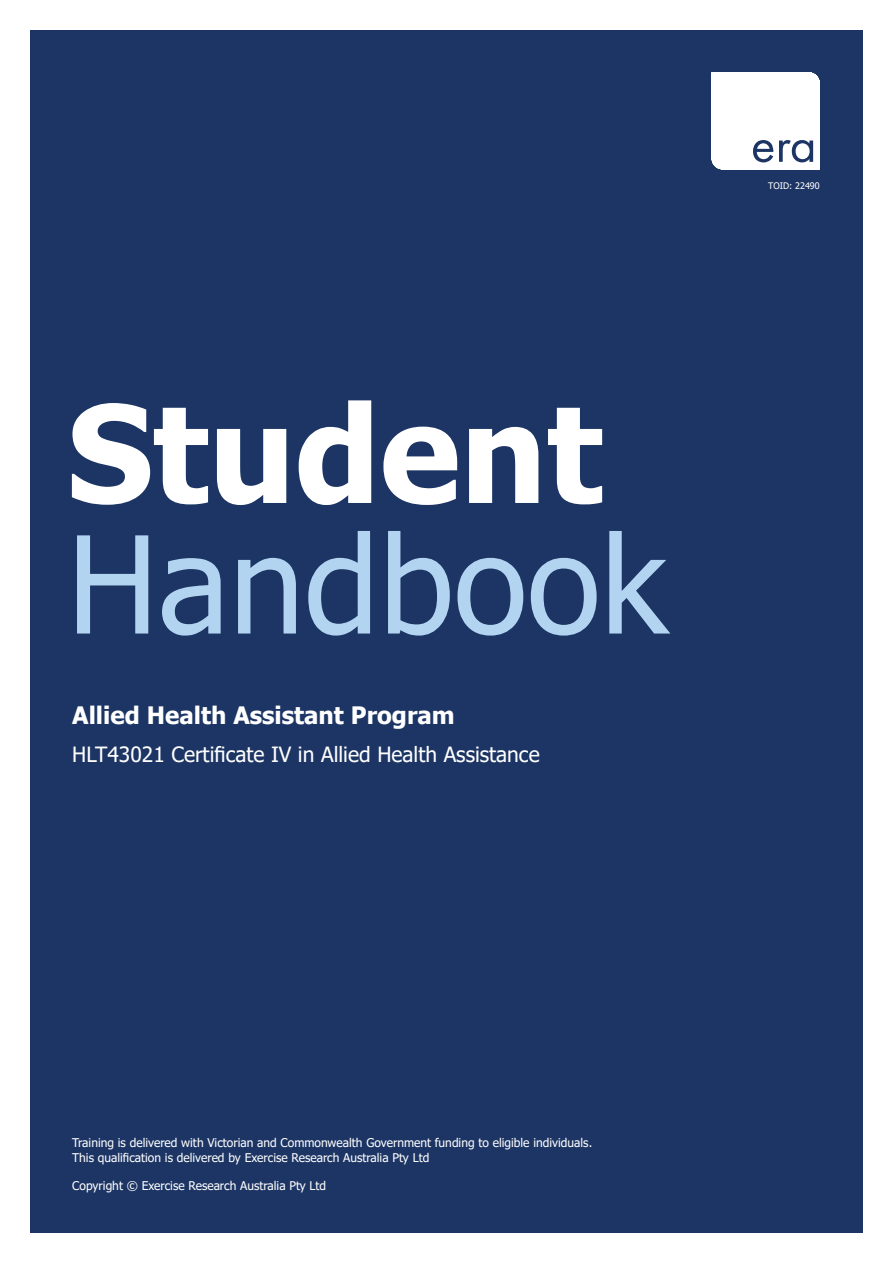
<style>
.page{position:relative;width:893px;height:1263px;background:#1c3564}
.page>*{position:absolute;margin:0;border:0;box-sizing:border-box;transform-origin:0 0}
.t1{font:135px "Tahoma";color:#b2d4f0}
.t2{font:700 135px "Tahoma";color:#fff}
.t3{font:700 24px "Tahoma";color:#fff}
.t4{font:21px "Tahoma";color:#fff}
.t5{font:12px/14.4px "Tahoma";color:#fff}
.t6{font:9px "Tahoma";color:#fff}
</style>
<div class="page">
<div style="left:0;top:0;width:893px;height:1263px;border:30px solid #fff"></div>
<svg style="left:711px;top:72px;width:109px;height:97px;background:#f1f3f5"></svg>
<h1 class="t2" style="left:67px;top:359px;width:537px">Student</h1>
<h1 class="t1" style="left:67px;top:494px;width:602px">Handbook</h1>
<h2 class="t3" style="left:72px;top:699px;width:384px">Allied Health Assistant Program</h2>
<h3 class="t4" style="left:72px;top:740px;width:469px">HLT43021 Certificate IV in Allied Health Assistance</h3>
<p class="t6" style="left:768px;top:179px;width:53px">TOID: 22490</p>
<p class="t5" style="left:72px;top:1136px;width:521px">Training is delivered with Victorian and Commonwealth Government funding to eligible individuals.<br>This qualification is delivered by Exercise Research Australia Pty Ltd</p>
<p class="t5" style="left:72px;top:1179px;width:255px">Copyright © Exercise Research Australia Pty Ltd</p>
</div>
